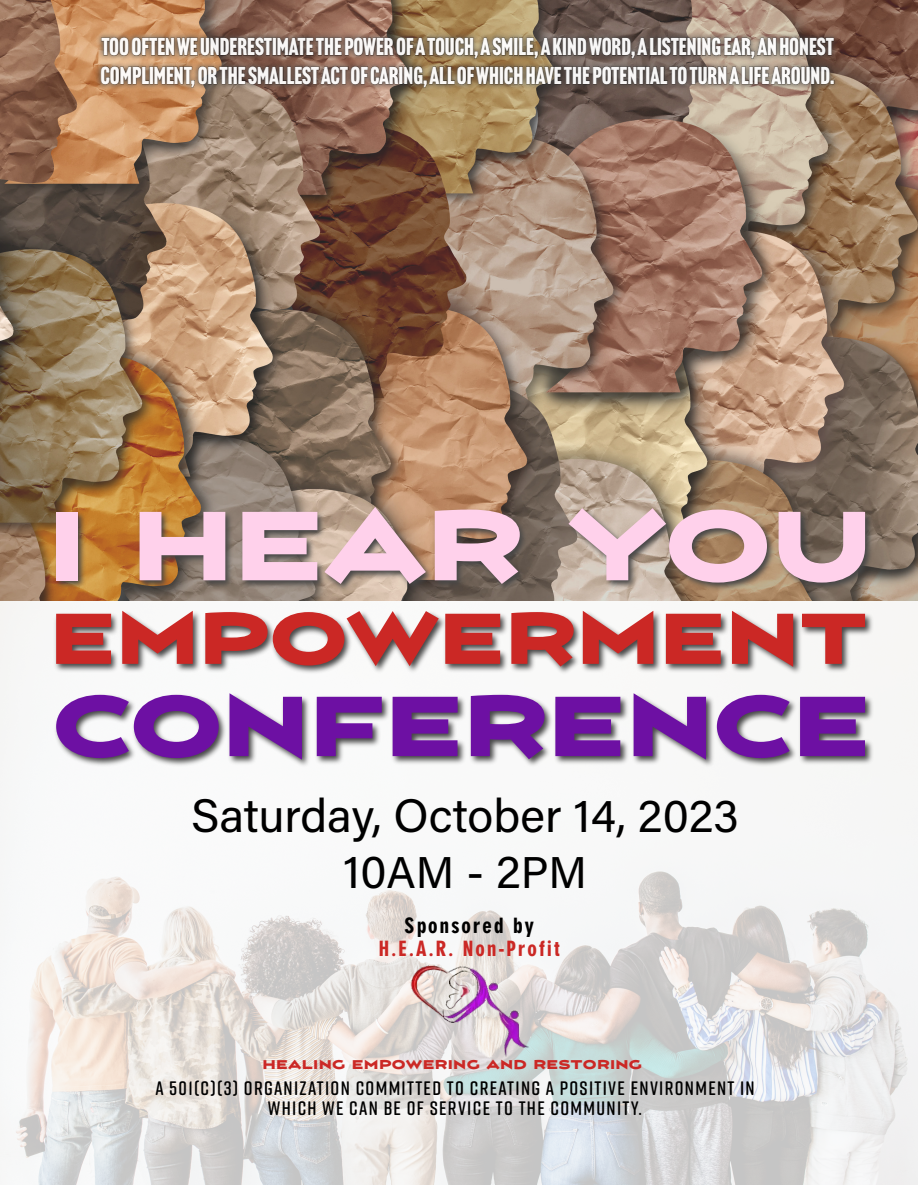
<style>
.page{position:relative;width:918px;height:1188px;background:#fff}
.page>*{position:absolute;margin:0;border:0;box-sizing:border-box;transform-origin:0 0}
.t1{font:91.2px "Vortice Concept";letter-spacing:-.015em;color:#ffd1eb}
.t2{font:79.05px "Vortice Concept";letter-spacing:-.015em;color:#6d10a3}
.t3{font:66.9px "Vortice Concept";letter-spacing:-.015em;color:#cb2825}
.t4{font:46.95px/56.4px "Acumin Pro";color:#000;text-align:center}
.t5{font:24px/28.8px "Headline Gothic ATF";color:#fff}
.t6{font:900 22.95px "Neuzeit Gro Ext";letter-spacing:.07em;color:#cb2825}
.t7{font:900 22.95px "Neuzeit Gro Ext";letter-spacing:.07em;color:#000}
.t8{font:600 19.5px/19.5px "Rift Soft";letter-spacing:.07em;color:#000;text-align:center}
.t9{font:11.85px "Vortice Concept";letter-spacing:.025em;color:#cb2825}
.s1{font-size:44.4px}
</style>
<div class="page">
<img style="left:0;top:0;width:918px;height:1185px">
<img style="left:23px;top:482px;width:895px;height:323px">
<img style="left:87px;top:21px;width:784px;height:81px">
<svg style="left:101px;top:37px;width:733px;height:50px;background:#715f51"></svg>
<img style="left:408px;top:963px;width:123px;height:95px">
<p class="t5" style="left:101px;top:33px;width:735px">TOO OFTEN WE UNDERESTIMATE THE POWER OF A TOUCH, A SMILE, A KIND WORD, A LISTENING EAR, AN HONEST<br>COMPLIMENT, OR THE SMALLEST ACT OF CARING, ALL OF WHICH HAVE THE POTENTIAL TO TURN A LIFE AROUND.</p>
<h1 class="t1" style="left:47px;top:502px;width:828px">I HEAR YOU</h1>
<h3 class="t3" style="left:49px;top:606px;width:820px">EMPOWERMENT</h3>
<h2 class="t2" style="left:52px;top:688px;width:821px">CONFERENCE</h2>
<h3 class="t4" style="left:191px;top:785px;width:550px">Saturday, October 14, 2023<br>10<span class="s1">AM</span> - 2<span class="s1">PM</span></h3>
<p class="t7" style="left:405px;top:913px;width:131px">Sponsored by</p>
<p class="t6" style="left:379px;top:936px;width:183px">H.E.A.R. Non-Profit</p>
<p class="t9" style="left:262px;top:1059px;width:381px">HEALING EMPOWERING AND RESTORING</p>
<p class="t8" style="left:155px;top:1078px;width:601px">A 501(C)(3) ORGANIZATION COMMITTED TO CREATING A POSITIVE ENVIRONMENT IN<br>WHICH WE CAN BE OF SERVICE TO THE COMMUNITY.</p>
</div>
